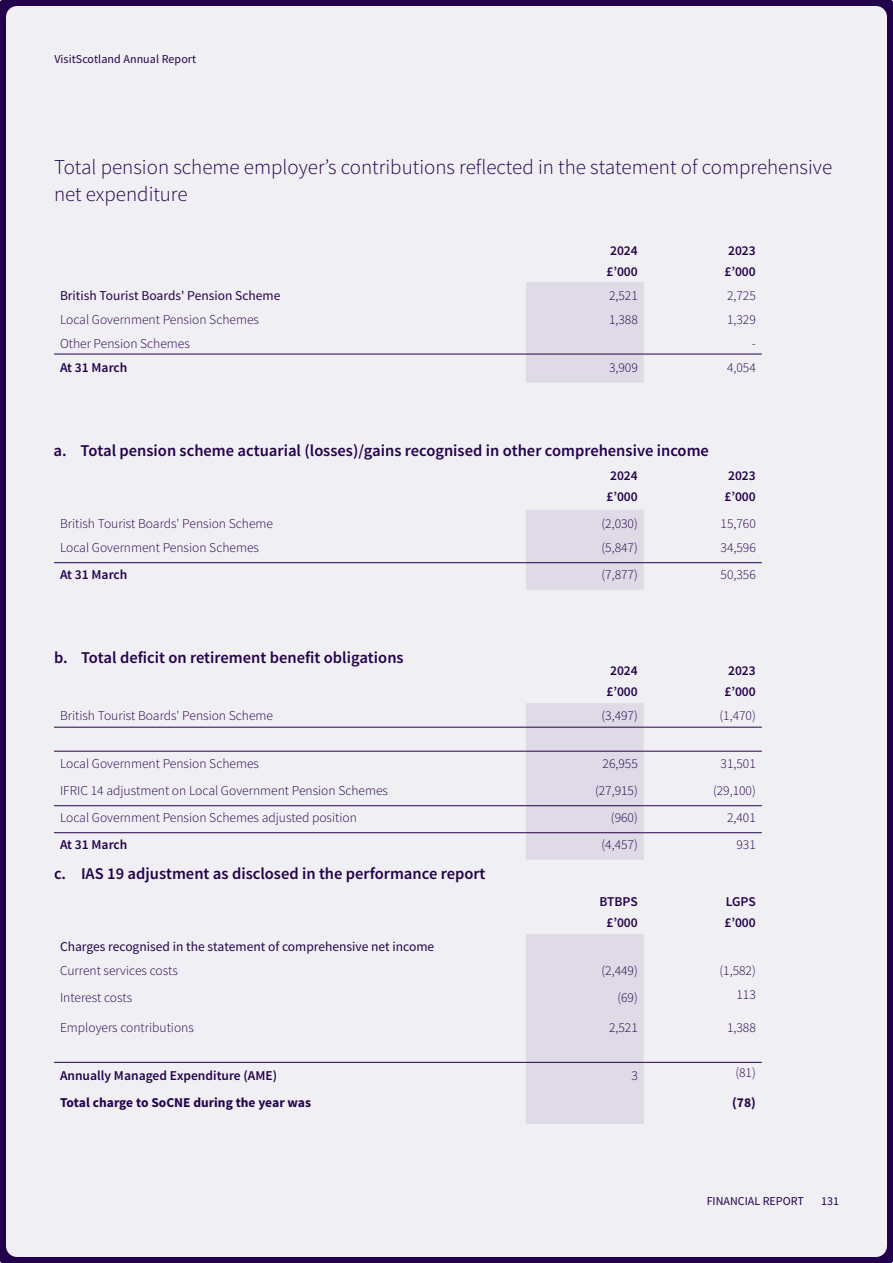
<style>
.page{position:relative;width:893px;height:1263px;background:#f0eff4}
.page>*{position:absolute;margin:0;border:0;box-sizing:border-box;transform-origin:0 0}
.t1{font:300 21px/27px "Source Sans Pro";color:#23014a}
.t2{font:600 16.5px "Source Sans Pro";color:#23014a}
.Body_copy{font:300 13.5px "Source Sans Pro";color:#23014a}
.Body_copy-2{font:600 13.5px/21px "Source Sans Pro";color:#23014a}
.Body_copy-3{font:13.5px "Source Sans Pro";color:#23014a}
.Body_copy-4{font:700 13.5px "Source Sans Pro";color:#23014a}
.t3{font:12px "Source Sans Pro";letter-spacing:.005em;color:#23014a}
</style>
<div class="page">
<svg style="left:54px;top:455px;width:708px;height:135px"></svg>
<hr style="left:54px;top:562px;width:472px;height:1px;background:#23014a">
<hr style="left:526px;top:562px;width:118px;height:1px;background:#23014a">
<hr style="left:644px;top:562px;width:118px;height:1px;background:#23014a">
<svg style="left:54px;top:649px;width:708px;height:211px"></svg>
<hr style="left:54px;top:727px;width:472px;height:1px;background:#23014a">
<hr style="left:526px;top:727px;width:118px;height:1px;background:#23014a">
<hr style="left:644px;top:727px;width:118px;height:1px;background:#23014a">
<hr style="left:54px;top:751px;width:472px;height:1px;background:#23014a">
<hr style="left:526px;top:751px;width:118px;height:1px;background:#23014a">
<hr style="left:644px;top:751px;width:118px;height:1px;background:#23014a">
<hr style="left:54px;top:805px;width:472px;height:1px;background:#23014a">
<hr style="left:526px;top:805px;width:118px;height:1px;background:#23014a">
<hr style="left:644px;top:805px;width:118px;height:1px;background:#23014a">
<hr style="left:54px;top:832px;width:472px;height:1px;background:#23014a">
<hr style="left:526px;top:832px;width:118px;height:1px;background:#23014a">
<hr style="left:644px;top:832px;width:118px;height:1px;background:#23014a">
<svg style="left:54px;top:879px;width:708px;height:245px"></svg>
<hr style="left:54px;top:1062px;width:472px;height:1px;background:#23014a">
<hr style="left:526px;top:1062px;width:118px;height:1px;background:#23014a">
<hr style="left:644px;top:1062px;width:118px;height:1px;background:#23014a">
<svg style="left:54px;top:227px;width:708px;height:156px"></svg>
<hr style="left:54px;top:354px;width:472px;height:1px;background:#23014a">
<hr style="left:526px;top:354px;width:118px;height:1px;background:#23014a">
<hr style="left:644px;top:354px;width:118px;height:1px;background:#23014a">
<p class="t3" style="left:54px;top:52px;width:143px">VisitScotland Annual Report</p>
<p class="t1" style="left:54px;top:154px;width:780px">Total pension scheme employer’s contributions reflected in the statement of comprehensive net expenditure</p>
<p class="Body_copy-2" style="left:606px;top:240px;width:33px">2024 £’000</p>
<p class="Body_copy-2" style="left:724px;top:240px;width:33px">2023 £’000</p>
<p class="Body_copy-3" style="left:60px;top:287px;width:222px">British Tourist Boards' Pension Scheme</p>
<p class="Body_copy" style="left:609px;top:287px;width:30px">2,521</p>
<p class="Body_copy" style="left:727px;top:287px;width:30px">2,725</p>
<p class="Body_copy" style="left:60px;top:311px;width:200px">Local Government Pension Schemes</p>
<p class="Body_copy" style="left:609px;top:311px;width:30px">1,388</p>
<p class="Body_copy" style="left:727px;top:311px;width:30px">1,329</p>
<p class="Body_copy" style="left:60px;top:335px;width:131px">Other Pension Schemes</p>
<p class="Body_copy" style="left:752px;top:335px;width:6px">-</p>
<p class="Body_copy-2" style="left:60px;top:357px;width:69px">At 31 March</p>
<p class="Body_copy" style="left:609px;top:359px;width:30px">3,909</p>
<p class="Body_copy" style="left:727px;top:359px;width:30px">4,054</p>
<p class="t2" style="left:54px;top:440px;width:657px">a. Total pension scheme actuarial (losses)/gains recognised in other comprehensive income</p>
<p class="Body_copy-2" style="left:606px;top:465px;width:33px">2024 £’000</p>
<p class="Body_copy-2" style="left:724px;top:465px;width:33px">2023 £’000</p>
<p class="Body_copy" style="left:60px;top:515px;width:215px">British Tourist Boards' Pension Scheme</p>
<p class="Body_copy" style="left:601px;top:515px;width:38px">(2,030)</p>
<p class="Body_copy" style="left:720px;top:515px;width:37px">15,760</p>
<p class="Body_copy" style="left:60px;top:539px;width:200px">Local Government Pension Schemes</p>
<p class="Body_copy" style="left:601px;top:539px;width:38px">(5,847)</p>
<p class="Body_copy" style="left:720px;top:539px;width:37px">34,596</p>
<p class="Body_copy-2" style="left:60px;top:564px;width:69px">At 31 March</p>
<p class="Body_copy" style="left:601px;top:566px;width:38px">(7,877)</p>
<p class="Body_copy" style="left:720px;top:566px;width:37px">50,356</p>
<p class="t2" style="left:54px;top:647px;width:351px">b. Total deficit on retirement benefit obligations</p>
<p class="Body_copy-2" style="left:606px;top:660px;width:33px">2024 £’000</p>
<p class="Body_copy-2" style="left:724px;top:660px;width:33px">2023 £’000</p>
<p class="Body_copy" style="left:60px;top:707px;width:215px">British Tourist Boards' Pension Scheme</p>
<p class="Body_copy" style="left:601px;top:707px;width:38px">(3,497)</p>
<p class="Body_copy" style="left:719px;top:707px;width:38px">(1,470)</p>
<p class="Body_copy" style="left:60px;top:755px;width:200px">Local Government Pension Schemes</p>
<p class="Body_copy" style="left:602px;top:755px;width:37px">26,955</p>
<p class="Body_copy" style="left:720px;top:755px;width:37px">31,501</p>
<p class="Body_copy" style="left:60px;top:782px;width:330px">IFRIC 14 adjustment on Local Government Pension Schemes</p>
<p class="Body_copy" style="left:595px;top:782px;width:44px">(27,915)</p>
<p class="Body_copy" style="left:713px;top:782px;width:44px">(29,100)</p>
<p class="Body_copy" style="left:60px;top:809px;width:298px">Local Government Pension Schemes adjusted position</p>
<p class="Body_copy" style="left:611px;top:809px;width:28px">(960)</p>
<p class="Body_copy" style="left:727px;top:809px;width:30px">2,401</p>
<p class="Body_copy-2" style="left:60px;top:834px;width:69px">At 31 March</p>
<p class="Body_copy" style="left:601px;top:836px;width:38px">(4,457)</p>
<p class="Body_copy" style="left:736px;top:836px;width:21px">931</p>
<p class="t2" style="left:54px;top:863px;width:433px">c. IAS 19 adjustment as disclosed in the performance report</p>
<p class="Body_copy-2" style="left:599px;top:891px;width:40px;text-align:center">BTBPS £’000</p>
<p class="Body_copy-2" style="left:724px;top:891px;width:33px">LGPS £’000</p>
<p class="Body_copy-3" style="left:60px;top:938px;width:376px">Charges recognised in the statement of comprehensive net income</p>
<p class="Body_copy" style="left:60px;top:962px;width:119px">Current services costs</p>
<p class="Body_copy" style="left:601px;top:962px;width:38px">(2,449)</p>
<p class="Body_copy" style="left:719px;top:962px;width:38px">(1,582)</p>
<p class="Body_copy" style="left:60px;top:989px;width:74px">Interest costs</p>
<p class="Body_copy" style="left:617px;top:989px;width:22px">(69)</p>
<p class="Body_copy" style="left:736px;top:986px;width:21px">113</p>
<p class="Body_copy" style="left:60px;top:1019px;width:135px">Employers contributions</p>
<p class="Body_copy" style="left:609px;top:1019px;width:30px">2,521</p>
<p class="Body_copy" style="left:727px;top:1019px;width:30px">1,388</p>
<p class="Body_copy-2" style="left:60px;top:1065px;width:219px">Annually Managed Expenditure (AME)</p>
<p class="Body_copy" style="left:631px;top:1067px;width:8px">3</p>
<p class="Body_copy" style="left:735px;top:1064px;width:22px">(81)</p>
<p class="Body_copy-4" style="left:60px;top:1094px;width:253px">Total charge to SoCNE during the year was</p>
<p class="Body_copy-4" style="left:732px;top:1094px;width:25px">(78)</p>
<p class="t3" style="left:707px;top:1194px;width:99px">FINANCIAL REPORT</p>
<p class="t3" style="left:821px;top:1194px;width:19px">131</p>
</div>
